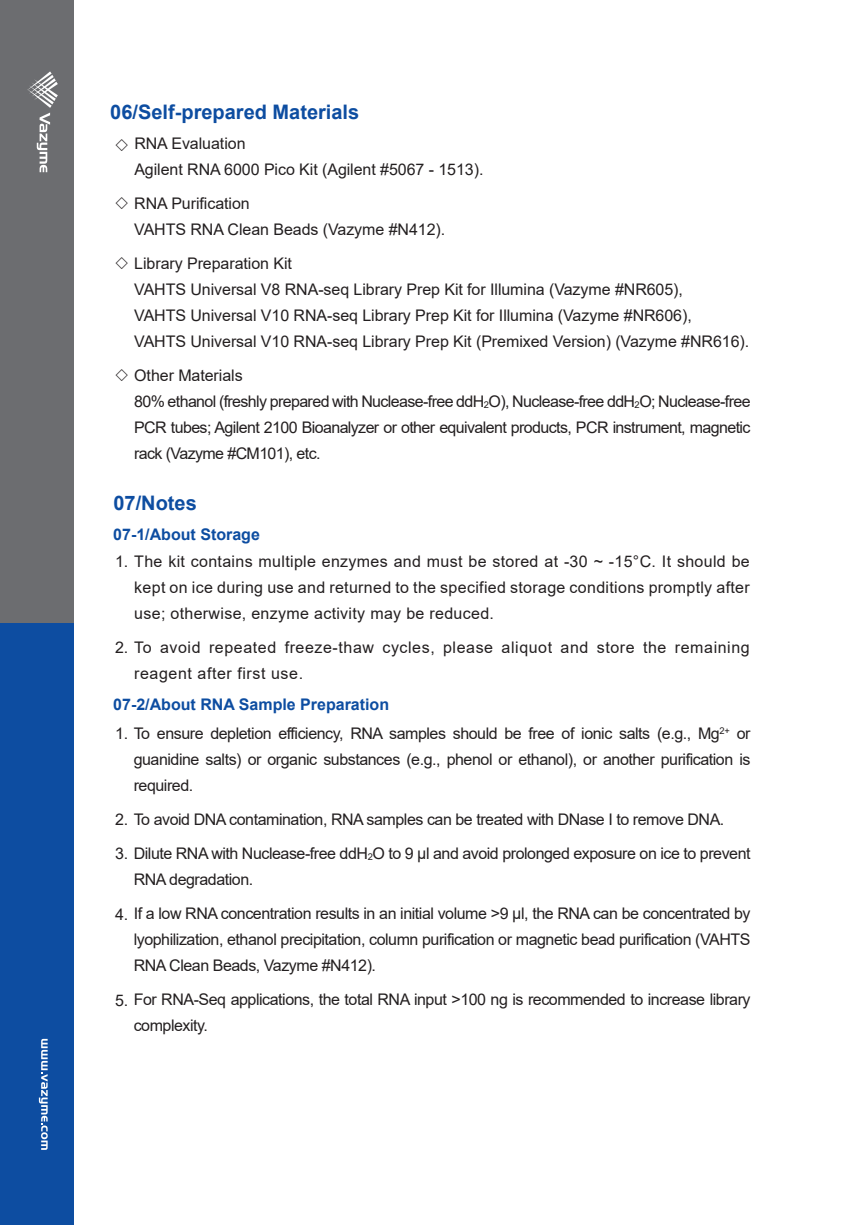
<style>
.page{position:relative;width:842px;height:1225px;background:#fff}
.page>*{position:absolute;margin:0;border:0;box-sizing:border-box;transform-origin:0 0}
.t1{font:700 20px "Arial";color:#0d4da1}
.t2{font:16px/26px "Arial";letter-spacing:-.03em;color:#231f20}
.t3{font:16px/26px "Arial";letter-spacing:-.005em;color:#231f20}
.t4{font:16px/26px "Arial";letter-spacing:.035em;color:#231f20}
.t5{font:700 16px "Arial";color:#0d4da1}
.t6{font:16px "FZLTHK GBK1 0";color:#231f20}
.s1{font-family:"FZLTHK GBK1 0"}
</style>
<div class="page">
<div style="left:0;top:0;width:74px;height:624px;background:#6c6d70"></div>
<div style="left:0;top:623px;width:74px;height:602px;background:#0d4da1"></div>
<svg style="left:39px;top:1039px;width:9px;height:110px"></svg>
<svg style="left:27px;top:71px;width:31px;height:101px"></svg>
<p class="t1" style="left:110px;top:98px;width:250px">06/Self-prepared Materials</p>
<p class="t3" style="left:134px;top:130px;width:351px">RNA Evaluation<br>Agilent RNA 6000 Pico Kit (Agilent #5067 - 1513).</p>
<p class="t6" style="left:114px;top:136px;width:17px">◇</p>
<p class="t3" style="left:134px;top:190px;width:312px;text-indent:-21px"><span class="s1">◇</span> RNA Purification<br>VAHTS RNA Clean Beads (Vazyme #N412).</p>
<p class="t3" style="left:134px;top:250px;width:616px;text-indent:-21px"><span class="s1">◇</span> Library Preparation Kit<br>VAHTS Universal V8 RNA-seq Library Prep Kit for Illumina (Vazyme #NR605),<br>VAHTS Universal V10 RNA-seq Library Prep Kit for Illumina (Vazyme #NR606),<br>VAHTS Universal V10 RNA-seq Library Prep Kit (Premixed Version) (Vazyme #NR616).</p>
<p class="t2" style="left:134px;top:362px;width:618px;text-indent:-21px"><span class="s1">◇</span> Other Materials<br>80% ethanol (freshly prepared with Nuclease-free ddH<sub>2</sub>O), Nuclease-free ddH<sub>2</sub>O; Nuclease-free PCR tubes; Agilent 2100 Bioanalyzer or other equivalent products, PCR instrument, magnetic rack (Vazyme #CM101), etc.</p>
<p class="t1" style="left:113px;top:489px;width:85px">07/Notes</p>
<p class="t5" style="left:113px;top:523px;width:148px">07-1/About Storage</p>
<p class="t2" style="left:134px;top:548px;width:617px;text-align:justify;text-indent:-19px">1. The kit contains multiple enzymes and must be stored at -30 ~ -15°C. It should be kept on ice during use and returned to the specified storage conditions promptly after use; otherwise, enzyme activity may be reduced.</p>
<p class="t4" style="left:134px;top:634px;width:617px;text-indent:-19px">2. To avoid repeated freeze-thaw cycles, please aliquot and store the remaining reagent after first use.</p>
<p class="t5" style="left:113px;top:692px;width:277px">07-2/About RNA Sample Preparation</p>
<p class="t2" style="left:115px;top:720px;width:637px">1. To ensure depletion efficiency, RNA samples should be free of ionic salts (e.g., Mg<sup>2+</sup> or</p>
<p class="t2" style="left:134px;top:746px;width:618px">guanidine salts) or organic substances (e.g., phenol or ethanol), or another purification is required.</p>
<p class="t2" style="left:115px;top:806px;width:611px">2. To avoid DNA contamination, RNA samples can be treated with DNase I to remove DNA.</p>
<p class="t2" style="left:115px;top:840px;width:637px">3. Dilute RNA with Nuclease-free ddH<sub>2</sub>O to 9 μl and avoid prolonged exposure on ice to prevent</p>
<p class="t2" style="left:134px;top:866px;width:121px">RNA degradation.</p>
<p class="t2" style="left:115px;top:900px;width:637px">4. If a low RNA concentration results in an initial volume &gt;9 μl, the RNA can be concentrated by</p>
<p class="t2" style="left:134px;top:926px;width:618px">lyophilization, ethanol precipitation, column purification or magnetic bead purification (VAHTS<br>RNA Clean Beads, Vazyme #N412).</p>
<p class="t2" style="left:115px;top:986px;width:637px">5. For RNA-Seq applications, the total RNA input &gt;100 ng is recommended to increase library</p>
<p class="t2" style="left:134px;top:1012px;width:76px">complexity.</p>
</div>
